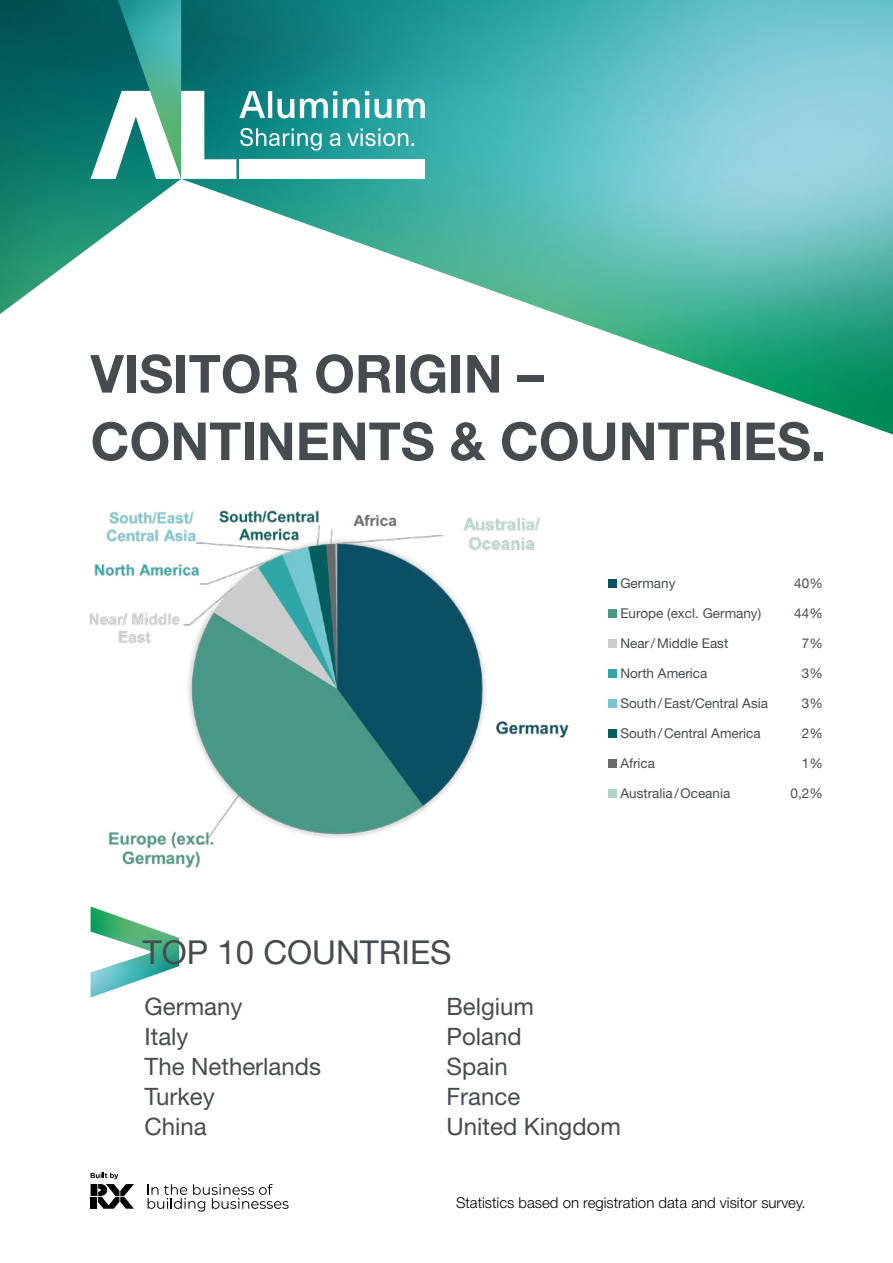
<style>
.page{position:relative;width:893px;height:1263px;background:#fff}
.page>*{position:absolute;margin:0;border:0;box-sizing:border-box;transform-origin:0 0}
.t1{font:700 52.5px/67.5px "Helvetica Neue LT Std";color:#444c50}
.t2{font:33px "Helvetica Neue LT Std";color:#444c50}
.t3{font:24px/30px "Helvetica Neue LT Std";color:#444c50}
.t4{font:300 15px "Helvetica Neue LT Std";color:#000}
.t5{font:13.5px "Helvetica Neue LT Std";color:#444c50}
</style>
<div class="page">
<img style="left:0;top:0;width:893px;height:179px">
<img style="left:0;top:179px;width:893px;height:1033px">
<svg style="left:148px;top:1184px;width:141px;height:27px"></svg>
<svg style="left:91px;top:1172px;width:43px;height:37px"></svg>
<img style="left:118px;top:0;width:63px;height:91px">
<svg style="left:91px;top:91px;width:334px;height:88px"></svg>
<img style="left:91px;top:906px;width:88px;height:91px">
<div style="left:608px;top:579px;width:9px;height:9px;background:#0a5064"></div>
<div style="left:608px;top:609px;width:9px;height:9px;background:#499887"></div>
<div style="left:608px;top:639px;width:9px;height:9px;background:#cdcdcd"></div>
<div style="left:608px;top:669px;width:9px;height:9px;background:#2fa7a8"></div>
<div style="left:608px;top:699px;width:9px;height:9px;background:#74c6d1"></div>
<div style="left:608px;top:729px;width:9px;height:9px;background:#025f5e"></div>
<div style="left:608px;top:759px;width:9px;height:9px;background:#6a6a6a"></div>
<div style="left:608px;top:789px;width:9px;height:9px;background:#b1d5cb"></div>
<img style="left:85px;top:505px;width:504px;height:366px">
<h1 class="t1" style="left:91px;top:339px;width:737px">VISITOR ORIGIN –<br>CONTINENTS &amp; COUNTRIES.</h1>
<p class="t5" style="left:620px;top:575px;width:57px">Germany</p>
<p class="t5" style="left:620px;top:605px;width:142px">Europe (excl. Germany)</p>
<p class="t5" style="left:620px;top:635px;width:109px">Near/Middle East</p>
<p class="t5" style="left:620px;top:665px;width:89px">North America</p>
<p class="t5" style="left:620px;top:695px;width:149px">South/East/Central Asia</p>
<p class="t5" style="left:620px;top:725px;width:142px">South/Central America</p>
<p class="t5" style="left:620px;top:755px;width:36px">Africa</p>
<p class="t5" style="left:620px;top:785px;width:111px">Australia/Oceania</p>
<p class="t5" style="left:794px;top:575px;width:30px">40%</p>
<p class="t5" style="left:794px;top:605px;width:30px">44%</p>
<p class="t5" style="left:802px;top:635px;width:23px">7%</p>
<p class="t5" style="left:802px;top:665px;width:23px">3%</p>
<p class="t5" style="left:802px;top:695px;width:23px">3%</p>
<p class="t5" style="left:802px;top:725px;width:23px">2%</p>
<p class="t5" style="left:802px;top:755px;width:23px">1%</p>
<p class="t5" style="left:790px;top:785px;width:34px">0,2%</p>
<h2 class="t2" style="left:143px;top:932px;width:310px">TOP 10 COUNTRIES</h2>
<h3 class="t3" style="left:145px;top:990px;width:178px">Germany<br>Italy<br>The Netherlands<br>Turkey<br>China</h3>
<h3 class="t3" style="left:447px;top:990px;width:176px">Belgium<br>Poland<br>Spain<br>France<br>United Kingdom</h3>
<p class="t4" style="left:456px;top:1194px;width:351px">Statistics based on registration data and visitor survey.</p>
</div>
